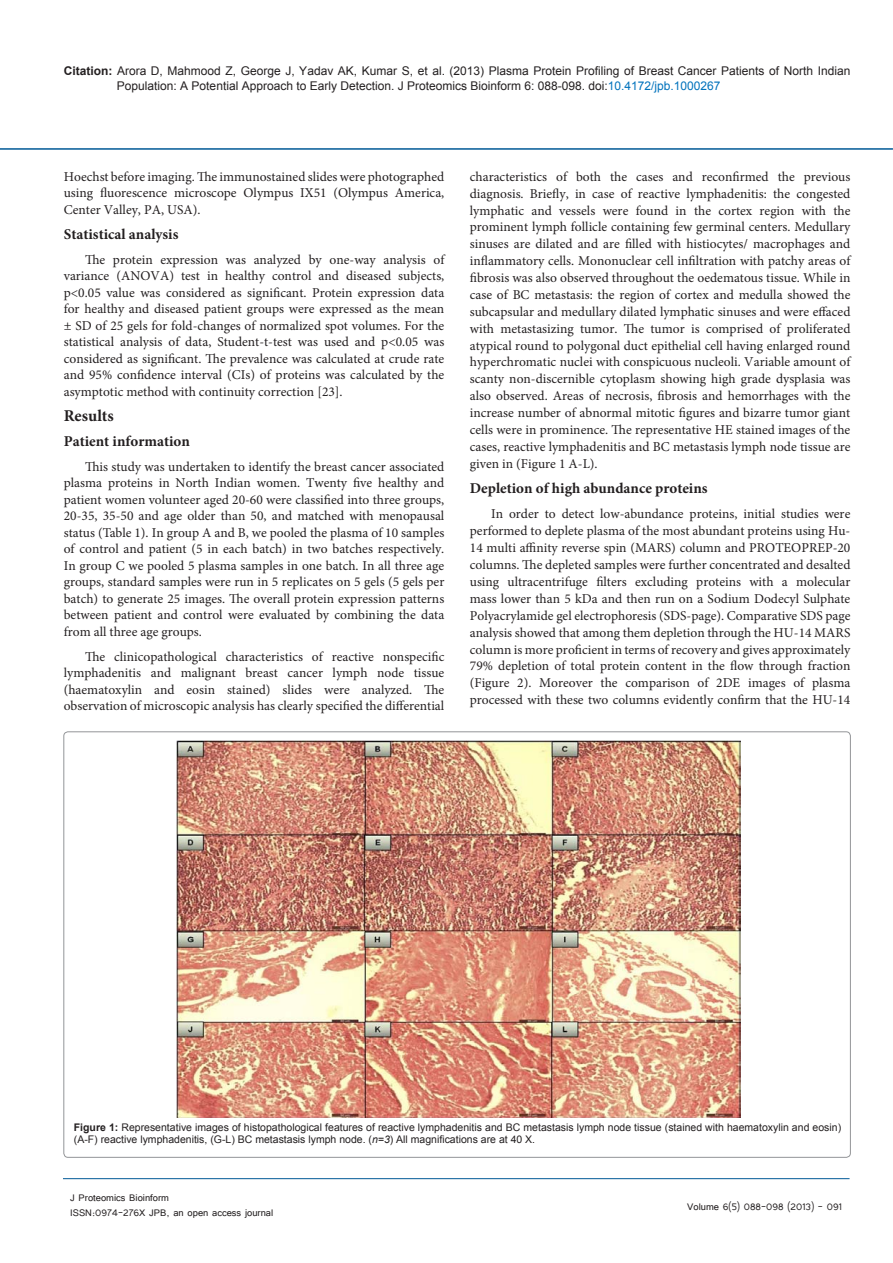
<style>
.page{position:relative;width:893px;height:1263px;background:#fff}
.page>*{position:absolute;margin:0;border:0;box-sizing:border-box;transform-origin:0 0}
.List_Paragraph{font:700 16.5px "Minion Pro";color:#231f20}
.t1{font:700 15px "Minion Pro";color:#231f20}
.t2{font:13.5px/16.8px "Minion Pro";color:#231f20;text-align:justify}
.t3{font:12px/14.4px "Arial";color:#231f20}
.t4{font:12px/14.4px "Tunga";color:#231f20}
.t5{font:10.5px/12.6px "Arial";color:#231f20}
.s1{font-weight:700}
.s2{color:#0072bc}
.s3{font-style:italic}
</style>
<div class="page">
<hr style="left:63px;top:1178px;width:787px;height:1px;background:#005996">
<hr style="left:0;top:148px;width:893px;height:2px;background:#005996">
<img style="left:176px;top:740px;width:565px;height:377px">
<p class="t3" style="left:117px;top:64px;width:735px;text-indent:-53px"><span class="s1">Citation:</span> Arora D, Mahmood Z, George J, Yadav AK, Kumar S, et al. (2013) Plasma Protein Profiling of Breast Cancer Patients of North Indian<br>Population: A Potential Approach to Early Detection. J Proteomics Bioinform 6: 088-098. doi:<span class="s2">10.4172/jpb.1000267</span></p>
<p class="t2" style="left:64px;top:168px;width:382px">Hoechst before imaging. The immunostained slides were photographed using fluorescence microscope Olympus IX51 (Olympus America, Center Valley, PA, USA).</p>
<p class="t1" style="left:64px;top:223px;width:116px">Statistical analysis</p>
<p class="t2" style="left:64px;top:251px;width:382px;text-indent:21px">The protein expression was analyzed by one-way analysis of variance (ANOVA) test in healthy control and diseased subjects, p&lt;0.05 value was considered as significant. Protein expression data for healthy and diseased patient groups were expressed as the mean ± SD of 25 gels for fold-changes of normalized spot volumes. For the statistical analysis of data, Student-t-test was used and p&lt;0.05 was considered as significant. The prevalence was calculated at crude rate and 95% confidence interval (CIs) of proteins was calculated by the asymptotic method with continuity correction [23].</p>
<p class="List_Paragraph" style="left:64px;top:404px;width:52px">Results</p>
<p class="t1" style="left:64px;top:430px;width:128px">Patient information</p>
<p class="t2" style="left:64px;top:458px;width:382px;text-indent:21px">This study was undertaken to identify the breast cancer associated plasma proteins in North Indian women. Twenty five healthy and patient women volunteer aged 20-60 were classified into three groups, 20-35, 35-50 and age older than 50, and matched with menopausal status (Table 1). In group A and B, we pooled the plasma of 10 samples of control and patient (5 in each batch) in two batches respectively.<br>In group C we pooled 5 plasma samples in one batch. In all three age groups, standard samples were run in 5 replicates on 5 gels (5 gels per batch) to generate 25 images. The overall protein expression patterns between patient and control were evaluated by combining the data from all three age groups.</p>
<p class="t2" style="left:64px;top:648px;width:382px;text-indent:21px">The clinicopathological characteristics of reactive nonspecific lymphadenitis and malignant breast cancer lymph node tissue (haematoxylin and eosin stained) slides were analyzed. The observation of microscopic analysis has clearly specified the differential</p>
<p class="t2" style="left:470px;top:168px;width:382px">characteristics of both the cases and reconfirmed the previous diagnosis. Briefly, in case of reactive lymphadenitis: the congested lymphatic and vessels were found in the cortex region with the prominent lymph follicle containing few germinal centers. Medullary sinuses are dilated and are filled with histiocytes/ macrophages and inflammatory cells. Mononuclear cell infiltration with patchy areas of fibrosis was also observed throughout the oedematous tissue. While in case of BC metastasis: the region of cortex and medulla showed the subcapsular and medullary dilated lymphatic sinuses and were effaced with metastasizing tumor. The tumor is comprised of proliferated atypical round to polygonal duct epithelial cell having enlarged round hyperchromatic nuclei with conspicuous nucleoli. Variable amount of scanty non-discernible cytoplasm showing high grade dysplasia was also observed. Areas of necrosis, fibrosis and hemorrhages with the increase number of abnormal mitotic figures and bizarre tumor giant cells were in prominence. The representative HE stained images of the cases, reactive lymphadenitis and BC metastasis lymph node tissue are given in (Figure 1 A-L).</p>
<p class="t1" style="left:470px;top:478px;width:239px">Depletion of high abundance proteins</p>
<p class="t2" style="left:470px;top:506px;width:382px;text-indent:21px">In order to detect low-abundance proteins, initial studies were performed to deplete plasma of the most abundant proteins using Hu-14 multi affinity reverse spin (MARS) column and PROTEOPREP-20 columns. The depleted samples were further concentrated and desalted using ultracentrifuge filters excluding proteins with a molecular mass lower than 5 kDa and then run on a Sodium Dodecyl Sulphate Polyacrylamide gel electrophoresis (SDS-page). Comparative SDS page analysis showed that among them depletion through the HU-14 MARS column is more proficient in terms of recovery and gives approximately 79% depletion of total protein content in the flow through fraction (Figure 2). Moreover the comparison of 2DE images of plasma processed with these two columns evidently confirm that the HU-14</p>
<p class="t5" style="left:74px;top:1121px;width:769px"><span class="s1">Figure 1:</span> Representative images of histopathological features of reactive lymphadenitis and BC metastasis lymph node tissue (stained with haematoxylin and eosin) (A-F) reactive lymphadenitis, (G-L) BC metastasis lymph node. (<span class="s3">n=3</span>) All magnifications are at 40 X.</p>
<p class="t4" style="left:70px;top:1190px;width:205px">J Proteomics Bioinform<br>ISSN:0974-276X JPB, an open access journal</p>
<p class="t4" style="left:687px;top:1199px;width:156px">Volume 6(5) 088-098 (2013) - 091</p>
</div>
